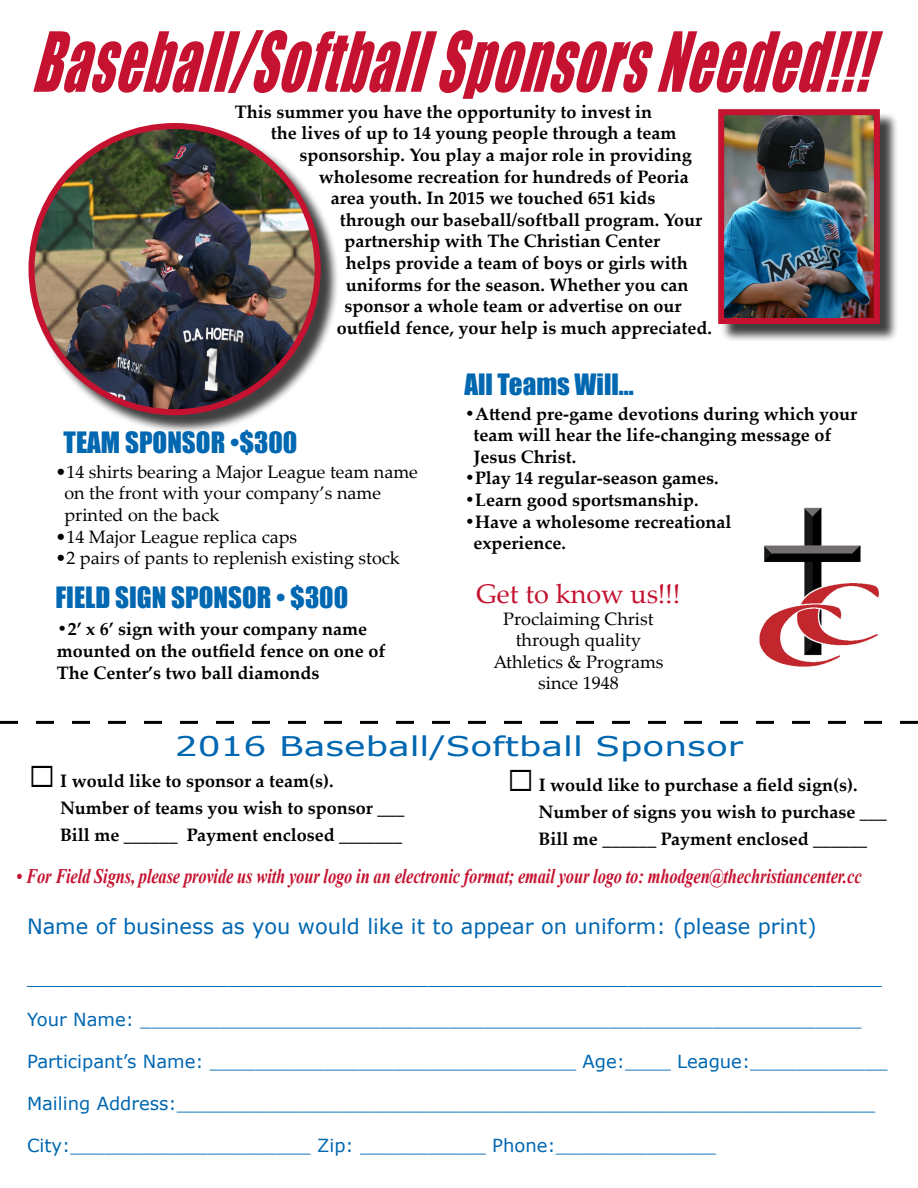
<style>
.page{position:relative;width:918px;height:1188px;background:#fff}
.page>*{position:absolute;margin:0;border:0;box-sizing:border-box;transform-origin:0 0}
.t1{font:italic 76.5px "Impact";color:#c41230;scale:.67 1}
.t2{font:27px "Impact";color:#0067b1}
.t3{font:27px "Verdana";color:#0067b1;scale:1.33 1}
.t4{font:27px "Palatino Linotype";color:#c41230}
.t5{font:21px "Verdana";color:#0067b1}
.t6{font:italic 700 20.7px "Times New Roman";letter-spacing:-.01em;color:#c41230;scale:.8 1}
.t7{font:700 18px/21.6px "Palatino Linotype";color:#000}
.t8{font:18px "Verdana";color:#0067b1}
.t9{font:18px/21.6px "Palatino Linotype";color:#000}
.s1{font-size:45px}
</style>
<div class="page">
<img style="left:734px;top:545px;width:170px;height:176px">
<div style="left:720px;top:112px;width:179px;height:231px;background:#000;opacity:.75"></div>
<img style="left:725px;top:116px;width:148px;height:201px">
<div style="left:718px;top:109px;width:162px;height:215px;border:6px solid #c41230"></div>
<div style="left:31px;top:126px;width:308px;height:308px;background:#000;opacity:.75"></div>
<img style="left:32px;top:126px;width:286px;height:286px;border-radius:142px">
<svg style="left:718px;top:292px;width:142px;height:288px"></svg>
<svg style="left:0;top:721px;width:918px;height:3px"></svg>
<h1 class="t1" style="left:31px;top:2px;width:1296px">Baseball/SoftballSponsorsNeeded!!!</h1>
<p class="t7" style="left:235px;top:100px;width:419px">This summer you have the opportunity to invest in</p>
<p class="t7" style="left:271px;top:122px;width:407px">the lives of up to 14 young people through a team</p>
<p class="t7" style="left:299px;top:143px;width:394px">sponsorship. You play a major role in providing</p>
<p class="t7" style="left:319px;top:165px;width:371px">wholesome recreation for hundreds of Peoria</p>
<p class="t7" style="left:331px;top:187px;width:326px">area youth. In 2015 we touched 651 kids</p>
<p class="t7" style="left:340px;top:208px;width:364px">through our baseball/softball program. Your</p>
<p class="t7" style="left:344px;top:230px;width:317px">partnership with The Christian Center</p>
<p class="t7" style="left:346px;top:251px;width:343px">helps provide a team of boys or girls with</p>
<p class="t7" style="left:346px;top:273px;width:344px">uniforms for the season. Whether you can</p>
<p class="t7" style="left:344px;top:295px;width:339px">sponsor a whole team or advertise on our</p>
<p class="t7" style="left:337px;top:316px;width:376px">outfield fence, your help is much appreciated.</p>
<h2 class="t2" style="left:64px;top:422px;width:235px">TEAM SPONSOR •$300</h2>
<p class="t9" style="left:64px;top:460px;width:355px;text-indent:-9px">•14 shirts bearing a Major League team name on the front with your company’s name printed on the back</p>
<p class="t9" style="left:55px;top:525px;width:243px">•14 Major League replica caps</p>
<p class="t9" style="left:55px;top:547px;width:346px">•2 pairs of pants to replenish existing stock</p>
<h2 class="t2" style="left:56px;top:577px;width:294px">FIELD SIGN SPONSOR • $300</h2>
<p class="t7" style="left:57px;top:618px;width:330px">•2’ x 6’ sign with your company name mounted on the outfield fence on one of<br>The Center’s two ball diamonds</p>
<h2 class="t2" style="left:464px;top:363px;width:171px">All Teams Will...</h2>
<p class="t7" style="left:473px;top:402px;width:385px;text-indent:-9px">•Attend pre-game devotions during which your team will hear the life-changing message of<br>Jesus Christ.</p>
<p class="t7" style="left:464px;top:467px;width:256px">•Play 14 regular-season games.</p>
<p class="t7" style="left:464px;top:488px;width:236px">•Learn good sportsmanship.</p>
<p class="t7" style="left:473px;top:510px;width:260px;text-indent:-9px">•Have a wholesome recreational experience.</p>
<h2 class="t4" style="left:476px;top:575px;width:206px">Get to know us!!!</h2>
<p class="t9" style="left:493px;top:607px;width:172px;text-align:center">Proclaiming Christ through quality<br>Athletics &amp; Programs since 1948</p>
<h2 class="t3" style="left:175px;top:727px;width:429px">2016 Baseball/Softball Sponsor</h2>
<p class="t7" style="left:60px;top:767px;width:346px;line-height:27px;text-indent:-32px"><span class="s1">□</span> I would like to sponsor a team(s).<br>Number of teams you wish to sponsor ___<br>Bill me ______ Payment enclosed _______</p>
<p class="t7" style="left:539px;top:771px;width:350px;line-height:27px;text-indent:-32px"><span class="s1">□</span> I would like to purchase a field sign(s).<br>Number of signs you wish to purchase ___<br>Bill me ______ Payment enclosed ______</p>
<p class="t6" style="left:17px;top:861px;width:1058px">• For Field Signs, please provide us with your logo in an electronic format; email your logo to: mhodgen@thechristiancenter.cc</p>
<p class="t5" style="left:27px;top:912px;width:791px">Name of business as you would like it to appear on uniform: (please print)</p>
<p class="t5" style="left:27px;top:962px;width:856px">________________________________________________________________</p>
<p class="t8" style="left:27px;top:1007px;width:836px">Your Name: _______________________________________________________________</p>
<p class="t8" style="left:27px;top:1049px;width:862px">Participant’s Name: ________________________________ Age:____ League:____________</p>
<p class="t8" style="left:27px;top:1091px;width:850px">Mailing Address:_____________________________________________________________</p>
<p class="t8" style="left:27px;top:1133px;width:691px">City:_____________________ Zip: ___________ Phone:______________</p>
</div>
